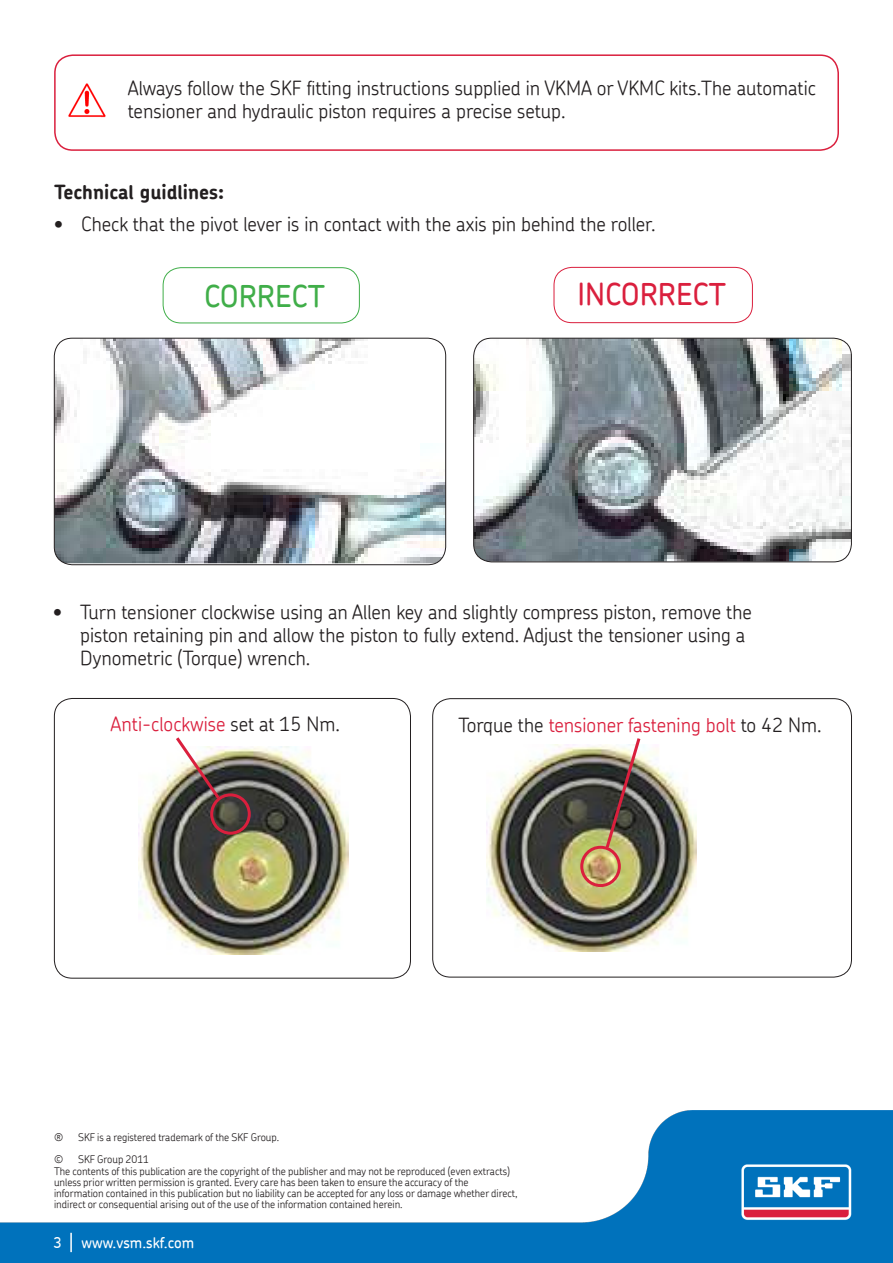
<style>
.page{position:relative;width:893px;height:1263px;background:#fff}
.page>*{position:absolute;margin:0;border:0;box-sizing:border-box;transform-origin:0 0}
.t1{font:500 30px "SKF Chevin";color:#da1f3d}
.t2{font:500 30px "SKF Chevin";color:#40ae49}
.t3{font:300 19.5px/23.4px "SKF Chevin";color:#231f20}
.t4{font:300 19.5px "SKF Chevin";color:#da1f3d}
.t5{font:700 19.5px "SKF Chevin";color:#231f20}
.t6{font:500 15px "SKF Chevin";color:#fff}
._91_99_-_Disclaimer{font:300 10.5px/11.2px "SKF Chevin";color:#231f20}
.s1{color:#231f20}
</style>
<div class="page">
<img style="left:0;top:1110px;width:893px;height:153px">
<svg style="left:70px;top:1233px;width:2px;height:19px"></svg>
<div style="left:54px;top:54px;width:785px;height:97px;border:2px solid #da1f3d;border-radius:18px"></div>
<img style="left:68px;top:83px;width:38px;height:35px">
<div style="left:163px;top:267px;width:197px;height:56px;border:1px solid #40ae49;border-radius:18px"></div>
<div style="left:554px;top:267px;width:199px;height:56px;border:1px solid #da1f3d;border-radius:18px"></div>
<img style="left:54px;top:338px;width:392px;height:225px">
<div style="left:54px;top:338px;width:392px;height:227px;border:1px solid #231f20;border-radius:18px"></div>
<img style="left:474px;top:338px;width:377px;height:223px">
<div style="left:473px;top:338px;width:379px;height:224px;border:1px solid #231f20;border-radius:18px"></div>
<img style="left:138px;top:746px;width:210px;height:208px">
<div style="left:54px;top:698px;width:357px;height:280px;border:1px solid #231f20;border-radius:18px"></div>
<div style="left:210px;top:793px;width:41px;height:42px;border:3px solid #da1f3d;border-radius:50%"></div>
<img style="left:173px;top:737px;width:49px;height:65px">
<img style="left:486px;top:744px;width:210px;height:208px">
<div style="left:432px;top:698px;width:420px;height:279px;border:1px solid #231f20;border-radius:18px"></div>
<div style="left:580px;top:846px;width:41px;height:41px;border:3px solid #da1f3d;border-radius:50%"></div>
<img style="left:603px;top:738px;width:40px;height:113px">
<p class="t3" style="left:128px;top:76px;width:689px;line-height:22.5px">Always follow the SKF fitting instructions supplied in VKMA or VKMC kits.The automatic tensioner and hydraulic piston requires a precise setup.</p>
<p class="t5" style="left:54px;top:179px;width:172px">Technical guidlines:</p>
<p class="t3" style="left:54px;top:212px;width:603px">• Check that the pivot lever is in contact with the axis pin behind the roller.</p>
<p class="t2" style="left:204px;top:276px;width:122px">CORRECT</p>
<p class="t1" style="left:577px;top:275px;width:150px">INCORRECT</p>
<p class="t3" style="left:80px;top:599px;width:673px;text-indent:-27px">• Turn tensioner clockwise using an Allen key and slightly compress piston, remove the piston retaining pin and allow the piston to fully extend. Adjust the tensioner using a<br>Dynometric (Torque) wrench.</p>
<p class="t4" style="left:111px;top:712px;width:231px">Anti-clockwise <span class="s1">set at 15 Nm.</span></p>
<p class="t4" style="left:459px;top:712px;width:365px"><span class="s1">Torque the</span> tensioner fastening bolt <span class="s1">to 42 Nm.</span></p>
<p class="_91_99_-_Disclaimer" style="left:54px;top:1131px;width:11px">®</p>
<p class="_91_99_-_Disclaimer" style="left:78px;top:1131px;width:203px">SKF is a registered trademark of the SKF Group.</p>
<p class="_91_99_-_Disclaimer" style="left:54px;top:1154px;width:11px">©</p>
<p class="_91_99_-_Disclaimer" style="left:78px;top:1154px;width:73px">SKF Group 2011</p>
<p class="_91_99_-_Disclaimer" style="left:54px;top:1165px;width:465px">The contents of this publication are the copyright of the publisher and may not be reproduced (even extracts) unless prior written permission is granted. Every care has been taken to ensure the accuracy of the information contained in this publication but no liability can be accepted for any loss or damage whether direct, indirect or consequential arising out of the use of the information contained herein.</p>
<p class="t6" style="left:53px;top:1232px;width:142px">3 www.vsm.skf.com</p>
</div>
